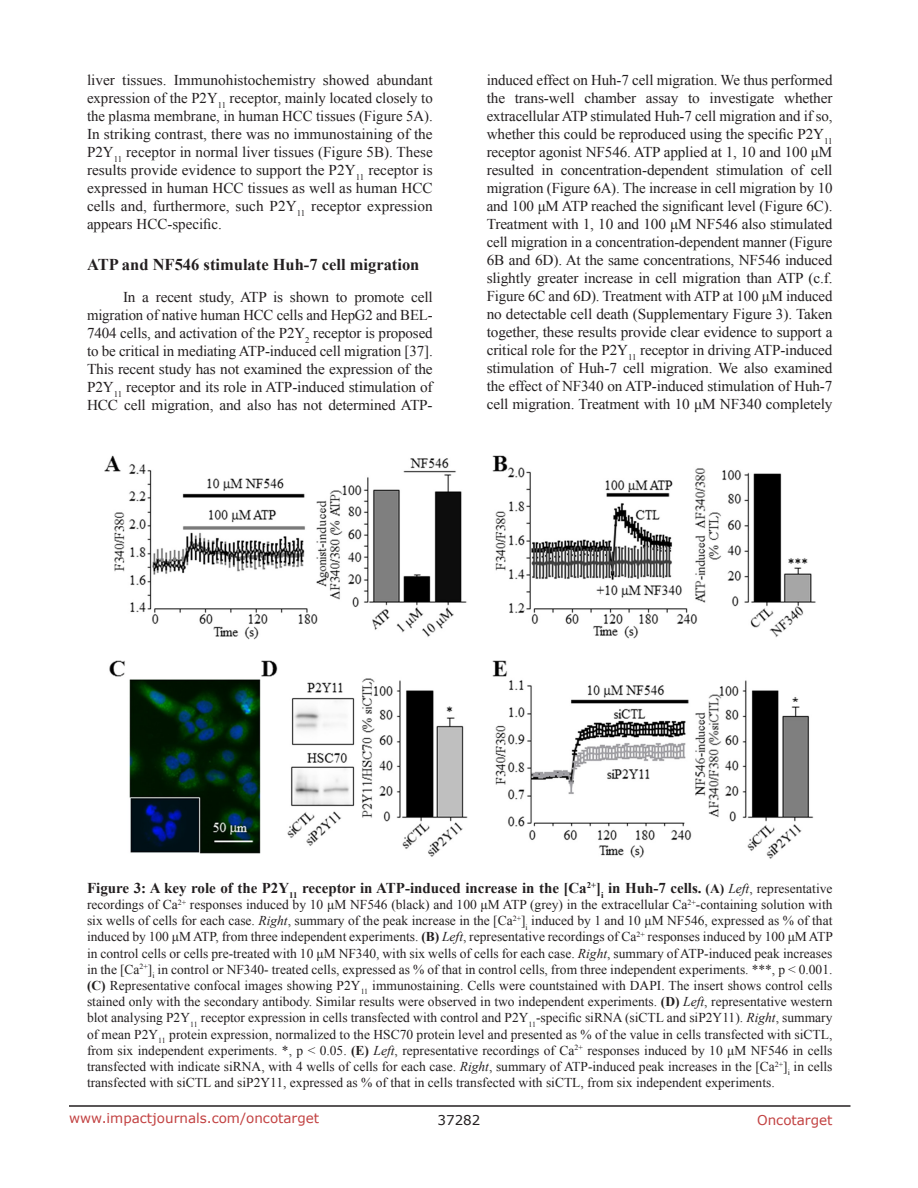
<style>
.page{position:relative;width:918px;height:1188px;background:#fff}
.page>*{position:absolute;margin:0;border:0;box-sizing:border-box;transform-origin:0 0}
.SubHeading{font:700 16.5px "Times New Roman";color:#231f20}
.BodyText{font:15px/18px "Times New Roman";letter-spacing:-.01em;color:#231f20;text-align:justify}
.figuretext{font:700 15px "Times New Roman";color:#231f20}
.figuretext-2{font:13.5px/16.2px "Times New Roman";color:#231f20;text-align:justify}
.t1{font:13.5px "Verdana";color:#c24141}
.t2{font:13.5px "Verdana";color:#231f20}
.s1{font-size:13.5px}
.s2{font-weight:400;font-style:italic;font-size:13.5px}
.s3{font-weight:400;font-size:13.5px}
.s4{font-style:italic}
.s5{font-weight:700}
</style>
<div class="page">
<hr style="left:69px;top:1105px;width:781px;height:2px;background:#231f20">
<img style="left:105px;top:455px;width:711px;height:404px">
<p class="BodyText" style="left:87px;top:71px;width:347px">liver tissues. Immunohistochemistry showed abundant expression of the P2Y<sub>11</sub> receptor, mainly located closely to the plasma membrane, in human HCC tissues (Figure 5A).<br>In striking contrast, there was no immunostaining of the P2Y<sub>11</sub> receptor in normal liver tissues (Figure 5B). These results provide evidence to support the P2Y<sub>11</sub> receptor is expressed in human HCC tissues as well as human HCC cells and, furthermore, such P2Y<sub>11</sub> receptor expression appears HCC-specific.</p>
<p class="SubHeading" style="left:87px;top:253px;width:334px">ATP and NF546 stimulate Huh-7 cell migration</p>
<p class="BodyText" style="left:87px;top:287px;width:347px;text-indent:36px">In a recent study, ATP is shown to promote cell migration of native human HCC cells and HepG2 and BEL-7404 cells, and activation of the P2Y<sub>2</sub> receptor is proposed to be critical in mediating ATP-induced cell migration [37].<br>This recent study has not examined the expression of the P2Y<sub>11</sub> receptor and its role in ATP-induced stimulation of HCC cell migration, and also has not determined ATP-</p>
<p class="BodyText" style="left:487px;top:71px;width:347px">induced effect on Huh-7 cell migration. We thus performed the trans-well chamber assay to investigate whether extracellular ATP stimulated Huh-7 cell migration and if so, whether this could be reproduced using the specific P2Y<sub>11 </sub>receptor agonist NF546. ATP applied at 1, 10 and 100 μM resulted in concentration-dependent stimulation of cell migration (Figure 6A). The increase in cell migration by 10 and 100 μM ATP reached the significant level (Figure 6C).<br>Treatment with 1, 10 and 100 μM NF546 also stimulated cell migration in a concentration-dependent manner (Figure 6B and 6D). At the same concentrations, NF546 induced slightly greater increase in cell migration than ATP (c.f.<br>Figure 6C and 6D). Treatment with ATP at 100 μM induced no detectable cell death (Supplementary Figure 3). Taken together, these results provide clear evidence to support a critical role for the P2Y<sub>11</sub> receptor in driving ATP-induced stimulation of Huh-7 cell migration. We also examined the effect of NF340 on ATP-induced stimulation of Huh-7 cell migration. Treatment with 10 μM NF340 completely</p>
<p class="figuretext" style="left:87px;top:877px;width:747px">Figure 3: A key role of the P2Y<sub>11</sub> receptor in ATP-induced increase in the [Ca<sup>2+</sup>]<sub>i</sub> in Huh-7 cells. <span class="s1">(A)</span> <span class="s2">Left</span><span class="s3">, representative</span></p>
<p class="figuretext-2" style="left:87px;top:896px;width:747px">recordings of Ca<sup>2+</sup> responses induced by 10 μM NF546 (black) and 100 μM ATP (grey) in the extracellular Ca<sup>2+</sup>-containing solution with six wells of cells for each case. <span class="s4">Right</span>, summary of the peak increase in the [Ca<sup>2+</sup>]<sub>i</sub> induced by 1 and 10 μM NF546, expressed as % of that induced by 100 μM ATP, from three independent experiments. <span class="s5">(B)</span> <span class="s4">Left</span>, representative recordings of Ca<sup>2+</sup> responses induced by 100 μM ATP in control cells or cells pre-treated with 10 μM NF340, with six wells of cells for each case. <span class="s4">Right</span>, summary of ATP-induced peak increases in the [Ca<sup>2+</sup>]<sub>i</sub> in control or NF340- treated cells, expressed as % of that in control cells, from three independent experiments. ***, p &lt; 0.001. <span class="s5">(C)</span> Representative confocal images showing P2Y<sub>11</sub> immunostaining. Cells were countstained with DAPI. The insert shows control cells stained only with the secondary antibody. Similar results were observed in two independent experiments. <span class="s5">(D)</span> <span class="s4">Left</span>, representative western blot analysing P2Y<sub>11</sub> receptor expression in cells transfected with control and P2Y<sub>11</sub>-specific siRNA (siCTL and siP2Y11). <span class="s4">Right</span>, summary of mean P2Y<sub>11</sub> protein expression, normalized to the HSC70 protein level and presented as % of the value in cells transfected with siCTL, from six independent experiments. *, p &lt; 0.05. <span class="s5">(E)</span> <span class="s4">Left</span>, representative recordings of Ca<sup>2+</sup> responses induced by 10 μM NF546 in cells transfected with indicate siRNA, with 4 wells of cells for each case. <span class="s4">Right</span>, summary of ATP-induced peak increases in the [Ca<sup>2+</sup>]<sub>i</sub> in cells transfected with siCTL and siP2Y11, expressed as % of that in cells transfected with siCTL, from six independent experiments.</p>
<p class="t1" style="left:69px;top:1109px;width:252px">www.impactjournals.com/oncotarget</p>
<p class="t2" style="left:438px;top:1111px;width:44px">37282</p>
<p class="t1" style="left:757px;top:1111px;width:77px">Oncotarget</p>
</div>
